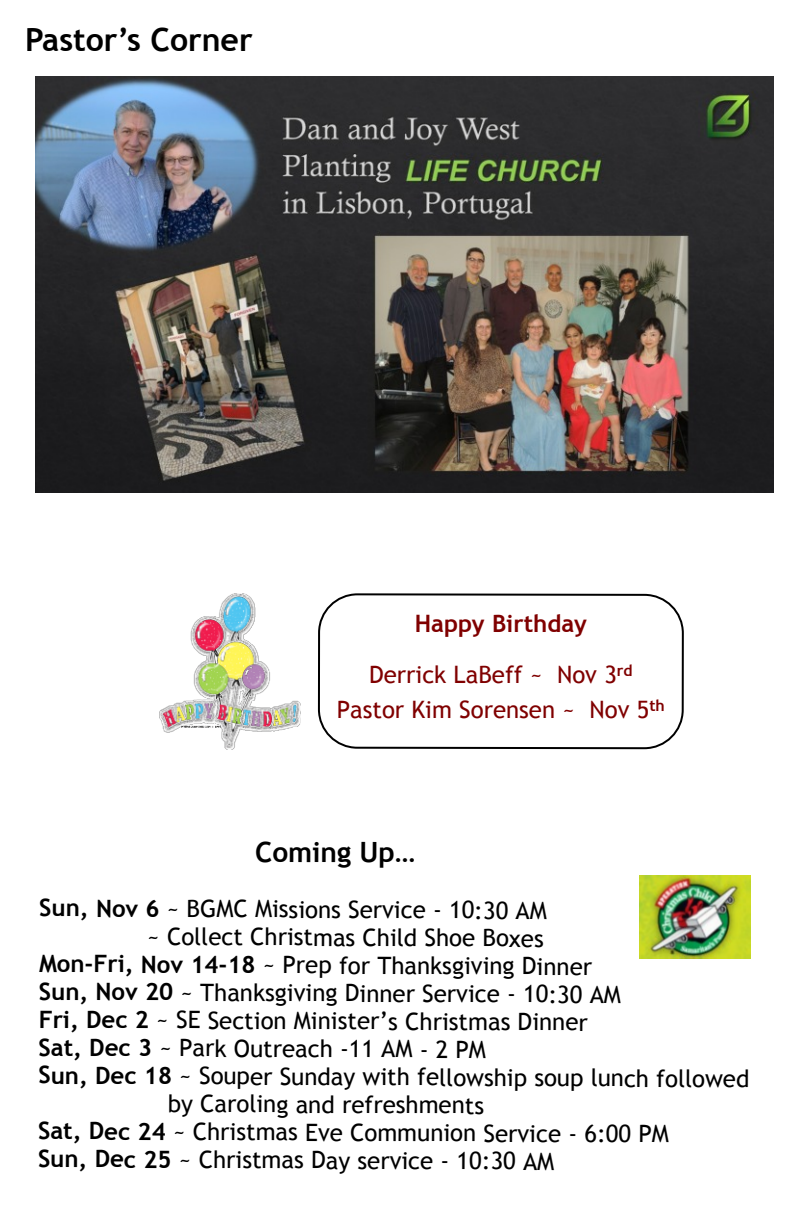
<style>
.page{position:relative;width:792px;height:1224px;background:#fff}
.page>*{position:absolute;margin:0;border:0;box-sizing:border-box;transform-origin:0 0}
.t1{font:700 32px "Trebuchet MS";color:#000}
.t2{font:700 28px "Trebuchet MS";letter-spacing:-.005em;color:#000}
.t3{font:24px "Trebuchet MS";letter-spacing:-.005em;color:#000}
.t4{font:24px/51.2px "Trebuchet MS";color:#800000;text-align:center}
.s1{font-weight:700}
</style>
<div class="page">
<img style="left:640px;top:875px;width:111px;height:84px">
<img style="left:159px;top:593px;width:141px;height:156px">
<div style="left:318px;top:593px;width:366px;height:156px;border:2px solid #000;border-radius:39px"></div>
<img style="left:35px;top:77px;width:738px;height:415px">
<h1 class="t1" style="left:25px;top:27px;width:229px">Pastor’s Corner</h1>
<p class="t4" style="left:369px;top:600px;width:265px"><span class="s1">Happy Birthday<br></span>Derrick LaBeff ~ Nov 3<sup>rd</sup></p>
<p class="t4" style="left:337px;top:686px;width:330px">Pastor Kim Sorensen ~ Nov 5<sup>th</sup></p>
<p class="t2" style="left:255px;top:841px;width:162px">Coming Up…</p>
<p class="t3" style="left:39px;top:900px;width:509px"><span class="s1">Sun, Nov 6</span> ~ BGMC Missions Service - 10:30 AM</p>
<p class="t3" style="left:147px;top:928px;width:398px">~ Collect Christmas Child Shoe Boxes</p>
<p class="t3" style="left:39px;top:956px;width:555px"><span class="s1">Mon-Fri, Nov 14-18</span> ~ Prep for Thanksgiving Dinner</p>
<p class="t3" style="left:39px;top:984px;width:583px"><span class="s1">Sun, Nov 20</span> ~ Thanksgiving Dinner Service - 10:30 AM</p>
<p class="t3" style="left:39px;top:1012px;width:551px"><span class="s1">Fri, Dec 2</span> ~ SE Section Minister’s Christmas Dinner</p>
<p class="t3" style="left:39px;top:1039px;width:449px"><span class="s1">Sat, Dec 3</span> ~ Park Outreach -11 AM - 2 PM</p>
<p class="t3" style="left:38px;top:1068px;width:713px"><span class="s1">Sun, Dec 18</span> ~ Souper Sunday with fellowship soup lunch followed</p>
<p class="t3" style="left:168px;top:1095px;width:318px">by Caroling and refreshments</p>
<p class="t3" style="left:38px;top:1124px;width:632px"><span class="s1">Sat, Dec 24</span> ~ Christmas Eve Communion Service - 6:00 PM</p>
<p class="t3" style="left:38px;top:1151px;width:518px"><span class="s1">Sun, Dec 25</span> ~ Christmas Day service - 10:30 AM</p>
</div>
